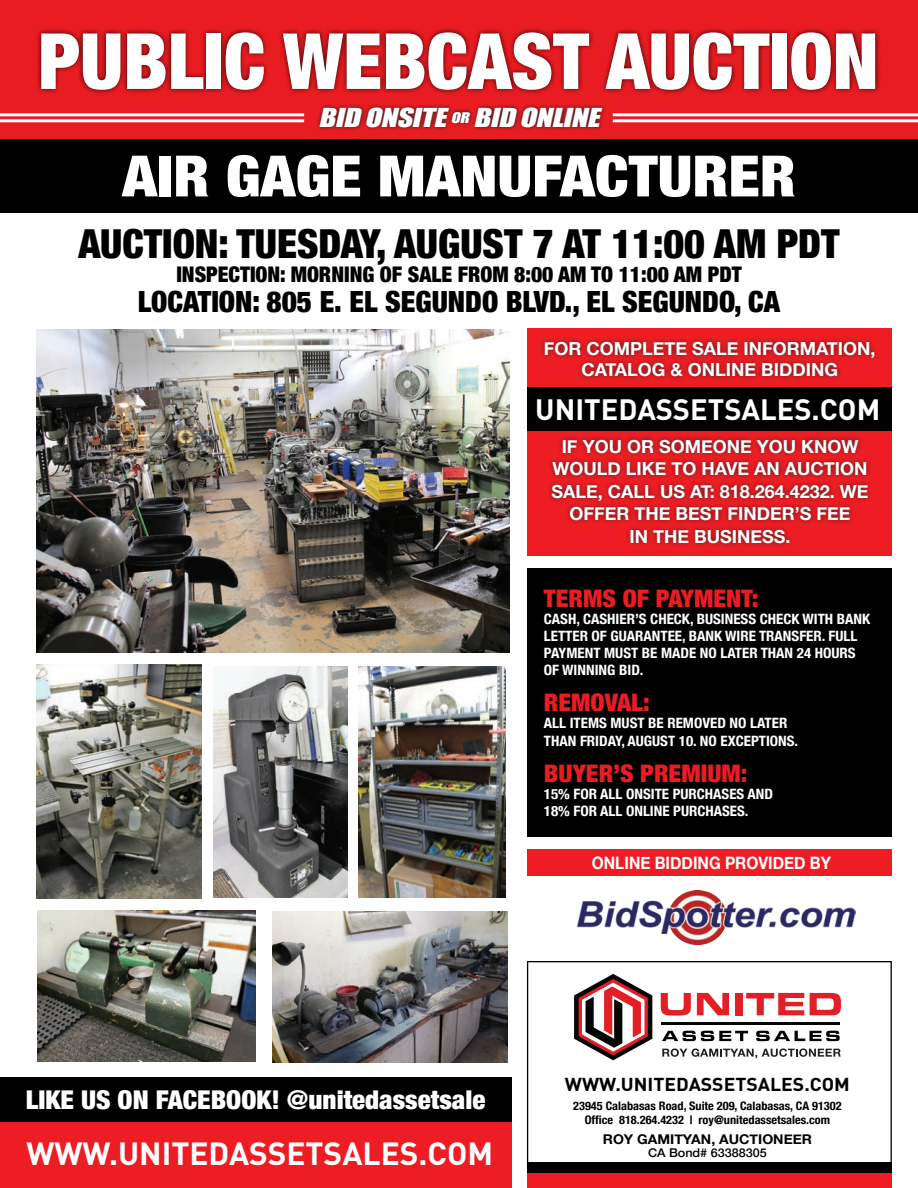
<style>
.page{position:relative;width:918px;height:1188px;background:#fff}
.page>*{position:absolute;margin:0;border:0;box-sizing:border-box;transform-origin:0 0}
.t1{font:900 condensed 77.55px "Helvetica Neue";color:#fff}
.t2{font:900 condensed 57px "Helvetica Neue";color:#fff;scale:1.1 1}
.t3{font:900 condensed 39.9px "Helvetica Neue";color:#000}
.t4{font:700 31.65px "DIN";color:#fff}
.t5{font:900 condensed 29.25px "Helvetica Neue";color:#000}
.t6{font:700 29.1px "DIN";color:#fff}
.t7{font:900 condensed 25.8px "Helvetica Neue";color:#fff;scale:1.05 1}
.t8{font:900 condensed 24.15px "Helvetica Neue";color:#e91c22;scale:1.05 1}
.t9{font:italic 24px "Impact";color:#fff;scale:1.25 1}
.t10{font:900 condensed 21.45px "Helvetica Neue";color:#000}
.t11{font:700 18.45px "DIN";color:#000;scale:1.05 1}
.t12{font:700 18px/22.5px "Helvetica Neue";color:#fff;text-align:center}
.t13{font:700 17.1px "Helvetica Neue";color:#fff;scale:.9 1}
.t14{font:700 condensed 14.25px/17.1px "Helvetica Neue";color:#fff;scale:1.05 1}
.t15{font:700 13.5px "Helvetica Neue";color:#000;scale:1.05 1}
.t16{font:500 12px "Helvetica Neue";color:#000;scale:1.05 1}
.t17{font:700 condensed 11.7px/13.5px "Helvetica Neue";color:#000;text-align:center;scale:1.05 1}
</style>
<div class="page">
<img style="left:38px;top:910px;width:217px;height:152px">
<img style="left:36px;top:664px;width:165px;height:235px">
<img style="left:36px;top:330px;width:474px;height:322px">
<img style="left:214px;top:666px;width:134px;height:232px">
<img style="left:359px;top:666px;width:147px;height:232px">
<div style="left:0;top:0;width:918px;height:147px;background:#e91c22"></div>
<div style="left:36px;top:27px;width:845px;height:68px;background:#000;opacity:.75"></div>
<svg style="left:317px;top:104px;width:289px;height:26px;background:#891d20"></svg>
<hr style="left:613px;top:113px;width:305px;height:3px;background:#fff">
<hr style="left:613px;top:119px;width:305px;height:3px;background:#fff">
<hr style="left:0;top:113px;width:304px;height:3px;background:#fff">
<hr style="left:0;top:119px;width:304px;height:3px;background:#fff">
<div style="left:0;top:139px;width:918px;height:74px;background:#000"></div>
<img style="left:577px;top:890px;width:279px;height:54px">
<div style="left:527px;top:568px;width:364px;height:269px;background:#000"></div>
<div style="left:527px;top:849px;width:364px;height:27px;background:#ee1d23"></div>
<div style="left:527px;top:328px;width:364px;height:228px;background:#ee1d23"></div>
<div style="left:527px;top:387px;width:364px;height:44px;background:#000"></div>
<div style="left:539px;top:337px;width:341px;height:45px;background:#231f20;opacity:.75"></div>
<div style="left:546px;top:434px;width:327px;height:115px;background:#231f20;opacity:.75"></div>
<div style="left:527px;top:1172px;width:365px;height:16px;background:#ee1d23"></div>
<div style="left:527px;top:961px;width:365px;height:207px;border:1px solid #000"></div>
<div style="left:527px;top:1163px;width:365px;height:10px;background:#000"></div>
<div style="left:0;top:1077px;width:512px;height:45px;background:#000"></div>
<svg style="left:661px;top:993px;width:30px;height:23px"></svg>
<svg style="left:697px;top:993px;width:32px;height:22px"></svg>
<div style="left:735px;top:993px;width:7px;height:22px;background:#e31e24"></div>
<svg style="left:746px;top:993px;width:58px;height:22px"></svg>
<svg style="left:810px;top:993px;width:31px;height:22px"></svg>
<svg style="left:662px;top:1031px;width:86px;height:10px"></svg>
<svg style="left:756px;top:1031px;width:84px;height:10px"></svg>
<hr style="left:662px;top:1022px;width:178px;height:2px;background:#040503">
<svg style="left:574px;top:974px;width:78px;height:86px"></svg>
<svg style="left:662px;top:1048px;width:179px;height:10px"></svg>
<img style="left:272px;top:911px;width:236px;height:151px">
<div style="left:0;top:1122px;width:512px;height:66px;background:#ee1d23"></div>
<h1 class="t1" style="left:38px;top:-2px;width:842px">PUBLIC WEBCAST AUCTION</h1>
<h3 class="t9" style="left:319px;top:99px;width:232px">BID ONSITE<sup>OR</sup> BID ONLINE</h3>
<h2 class="t2" style="left:122px;top:129px;width:614px">AIR GAGE MANUFACTURER</h2>
<h3 class="t3" style="left:78px;top:211px;width:763px">AUCTION: TUESDAY, AUGUST 7 AT 11:00 AM PDT</h3>
<h3 class="t10" style="left:176px;top:257px;width:567px">INSPECTION: MORNING OF SALE FROM 8:00 AM TO 11:00 AM PDT</h3>
<h3 class="t5" style="left:138px;top:277px;width:644px">LOCATION: 805 E. EL SEGUNDO BLVD., EL SEGUNDO, CA</h3>
<p class="t12" style="left:544px;top:339px;width:333px;line-height:21px">FOR COMPLETE SALE INFORMATION,<br>CATALOG &amp; ONLINE BIDDING</p>
<h3 class="t6" style="left:535px;top:390px;width:346px">UNITEDASSETSALES.COM</h3>
<p class="t12" style="left:552px;top:435px;width:318px">IF YOU OR SOMEONE YOU KNOW<br>WOULD LIKE TO HAVE AN AUCTION<br>SALE, CALL US AT: 818.264.4232. WE<br>OFFER THE BEST FINDER’S FEE<br>IN THE BUSINESS.</p>
<h3 class="t8" style="left:544px;top:579px;width:206px">TERMS OF PAYMENT:</h3>
<p class="t14" style="left:544px;top:610px;width:312px">CASH, CASHIER’S CHECK, BUSINESS CHECK WITH BANK LETTER OF GUARANTEE, BANK WIRE TRANSFER. FULL PAYMENT MUST BE MADE NO LATER THAN 24 HOURS OF WINNING BID.</p>
<h3 class="t8" style="left:544px;top:682px;width:102px">REMOVAL:</h3>
<p class="t14" style="left:544px;top:712px;width:244px;line-height:18.5px">ALL ITEMS MUST BE REMOVED NO LATER<br>THAN FRIDAY, AUGUST 10. NO EXCEPTIONS.</p>
<h3 class="t8" style="left:544px;top:753px;width:195px">BUYER’S PREMIUM:</h3>
<p class="t14" style="left:544px;top:784px;width:220px">15% FOR ALL ONSITE PURCHASES AND<br>18% FOR ALL ONLINE PURCHASES.</p>
<p class="t13" style="left:592px;top:850px;width:267px">ONLINE BIDDING PROVIDED BY</p>
<h3 class="t7" style="left:26px;top:1079px;width:439px">LIKE US ON FACEBOOK! @unitedassetsale</h3>
<h3 class="t4" style="left:26px;top:1133px;width:468px">WWW.UNITEDASSETSALES.COM</h3>
<p class="t11" style="left:565px;top:1072px;width:273px">WWW.UNITEDASSETSALES.COM</p>
<p class="t17" style="left:573px;top:1098px;width:257px">23945 Calabasas Road, Suite 209, Calabasas, CA 91302<br>Office 818.264.4232 | roy@unitedassetsales.com</p>
<p class="t15" style="left:603px;top:1128px;width:201px">ROY GAMITYAN, AUCTIONEER</p>
<p class="t16" style="left:648px;top:1143px;width:115px">CA Bond# 63388305</p>
</div>
